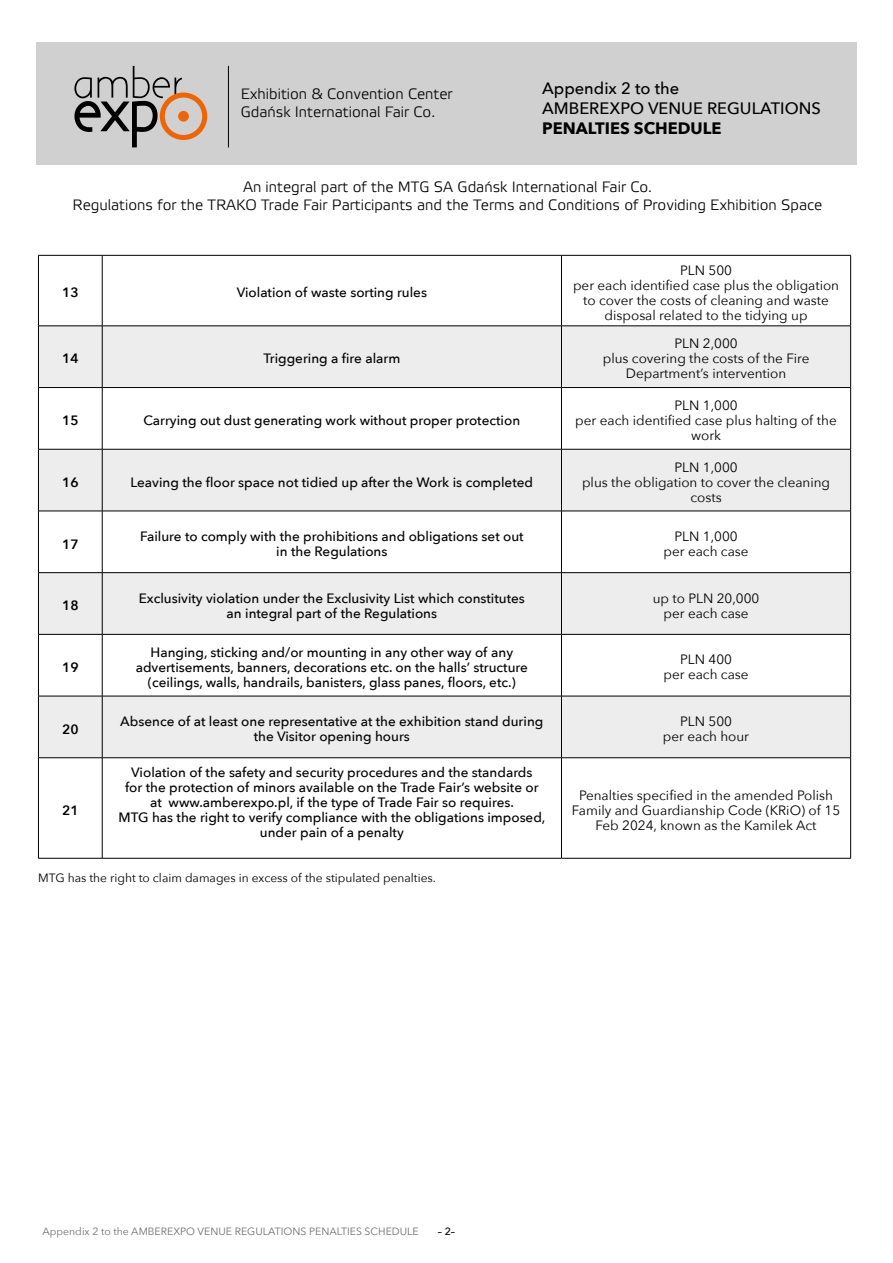
<style>
.page{position:relative;width:893px;height:1263px;background:#fff}
.page>*{position:absolute;margin:0;border:0;box-sizing:border-box;transform-origin:0 0}
.t1{font:500 16.5px/19.8px "Avenir Next";color:#000}
.t2{font:700 16.5px "Avenir Next";color:#000}
.t3{font:300 15px/18px "Etelka";color:#000}
.t4{font:500 13.5px/15px "Avenir Next";color:#000;text-align:center}
.t5{font:13.5px/15px "Avenir Next";color:#000;text-align:center}
.t6{font:600 13.5px "Avenir Next";color:#000}
.t7{font:12px "Avenir Next";color:#000}
.t8{font:10.5px "Avenir Next";color:#706f6f}
.t9{font:500 10.5px "Avenir Next";color:#000}
</style>
<div class="page">
<div style="left:36px;top:43px;width:821px;height:122px;background:#d0d0d0"></div>
<svg style="left:74px;top:66px;width:133px;height:81px"></svg>
<hr style="left:228px;top:66px;width:1px;height:81px;background:#000">
<svg style="left:39px;top:327px;width:811px;height:430px;fill:#ededed"></svg>
<hr style="left:38px;top:255px;width:64px;height:1px;background:#000">
<hr style="left:38px;top:255px;width:1px;height:71px;background:#000">
<hr style="left:102px;top:255px;width:459px;height:1px;background:#000">
<hr style="left:102px;top:255px;width:1px;height:71px;background:#000">
<hr style="left:561px;top:255px;width:290px;height:1px;background:#000">
<hr style="left:561px;top:255px;width:1px;height:71px;background:#000">
<hr style="left:850px;top:255px;width:1px;height:71px;background:#000">
<hr style="left:38px;top:326px;width:64px;height:1px;background:#000">
<hr style="left:38px;top:326px;width:1px;height:61px;background:#000">
<hr style="left:102px;top:326px;width:459px;height:1px;background:#000">
<hr style="left:102px;top:326px;width:1px;height:61px;background:#000">
<hr style="left:561px;top:326px;width:290px;height:1px;background:#000">
<hr style="left:561px;top:326px;width:1px;height:61px;background:#000">
<hr style="left:850px;top:326px;width:1px;height:61px;background:#000">
<hr style="left:38px;top:387px;width:64px;height:1px;background:#000">
<hr style="left:38px;top:388px;width:1px;height:61px;background:#000">
<hr style="left:102px;top:387px;width:459px;height:1px;background:#000">
<hr style="left:102px;top:388px;width:1px;height:61px;background:#000">
<hr style="left:561px;top:387px;width:290px;height:1px;background:#000">
<hr style="left:561px;top:388px;width:1px;height:61px;background:#000">
<hr style="left:850px;top:388px;width:1px;height:61px;background:#000">
<hr style="left:38px;top:449px;width:64px;height:1px;background:#000">
<hr style="left:38px;top:449px;width:1px;height:62px;background:#000">
<hr style="left:102px;top:449px;width:459px;height:1px;background:#000">
<hr style="left:102px;top:449px;width:1px;height:62px;background:#000">
<hr style="left:561px;top:449px;width:290px;height:1px;background:#000">
<hr style="left:561px;top:449px;width:1px;height:62px;background:#000">
<hr style="left:850px;top:449px;width:1px;height:62px;background:#000">
<hr style="left:38px;top:511px;width:64px;height:1px;background:#000">
<hr style="left:38px;top:511px;width:1px;height:61px;background:#000">
<hr style="left:102px;top:511px;width:459px;height:1px;background:#000">
<hr style="left:102px;top:511px;width:1px;height:61px;background:#000">
<hr style="left:561px;top:511px;width:290px;height:1px;background:#000">
<hr style="left:561px;top:511px;width:1px;height:61px;background:#000">
<hr style="left:850px;top:511px;width:1px;height:61px;background:#000">
<hr style="left:38px;top:572px;width:64px;height:1px;background:#000">
<hr style="left:38px;top:573px;width:1px;height:61px;background:#000">
<hr style="left:102px;top:572px;width:459px;height:1px;background:#000">
<hr style="left:102px;top:573px;width:1px;height:61px;background:#000">
<hr style="left:561px;top:572px;width:290px;height:1px;background:#000">
<hr style="left:561px;top:573px;width:1px;height:61px;background:#000">
<hr style="left:850px;top:573px;width:1px;height:61px;background:#000">
<hr style="left:38px;top:634px;width:64px;height:1px;background:#000">
<hr style="left:38px;top:634px;width:1px;height:62px;background:#000">
<hr style="left:102px;top:634px;width:459px;height:1px;background:#000">
<hr style="left:102px;top:634px;width:1px;height:62px;background:#000">
<hr style="left:561px;top:634px;width:290px;height:1px;background:#000">
<hr style="left:561px;top:634px;width:1px;height:62px;background:#000">
<hr style="left:850px;top:634px;width:1px;height:62px;background:#000">
<hr style="left:38px;top:696px;width:64px;height:1px;background:#000">
<hr style="left:38px;top:696px;width:1px;height:61px;background:#000">
<hr style="left:102px;top:696px;width:459px;height:1px;background:#000">
<hr style="left:102px;top:696px;width:1px;height:61px;background:#000">
<hr style="left:561px;top:696px;width:290px;height:1px;background:#000">
<hr style="left:561px;top:696px;width:1px;height:61px;background:#000">
<hr style="left:850px;top:696px;width:1px;height:61px;background:#000">
<hr style="left:38px;top:757px;width:64px;height:1px;background:#000">
<hr style="left:38px;top:758px;width:1px;height:100px;background:#000">
<hr style="left:102px;top:757px;width:459px;height:1px;background:#000">
<hr style="left:102px;top:758px;width:1px;height:100px;background:#000">
<hr style="left:561px;top:757px;width:290px;height:1px;background:#000">
<hr style="left:561px;top:758px;width:1px;height:100px;background:#000">
<hr style="left:850px;top:758px;width:1px;height:100px;background:#000">
<hr style="left:38px;top:858px;width:64px;height:1px;background:#000">
<hr style="left:102px;top:858px;width:459px;height:1px;background:#000">
<hr style="left:561px;top:858px;width:290px;height:1px;background:#000">
<p class="t3" style="left:241px;top:85px;width:214px">Exhibition &amp; Convention Center<br>Gdańsk International Fair Co.</p>
<p class="t1" style="left:542px;top:78px;width:280px">Appendix 2 to the<br>AMBEREXPO VENUE REGULATIONS</p>
<p class="t2" style="left:542px;top:114px;width:181px">PENALTIES SCHEDULE</p>
<p class="t3" style="left:73px;top:178px;width:751px;text-align:center">An integral part of the MTG SA Gdańsk International Fair Co.<br>Regulations for the TRAKO Trade Fair Participants and the Terms and Conditions of Providing Exhibition Space</p>
<p class="t6" style="left:62px;top:281px;width:18px">13</p>
<p class="t4" style="left:237px;top:285px;width:192px">Violation of waste sorting rules</p>
<p class="t6" style="left:62px;top:347px;width:18px">14</p>
<p class="t4" style="left:263px;top:351px;width:138px">Triggering a fire alarm</p>
<p class="t6" style="left:62px;top:409px;width:18px">15</p>
<p class="t4" style="left:144px;top:412px;width:378px">Carrying out dust generating work without proper protection</p>
<p class="t6" style="left:62px;top:470px;width:18px">16</p>
<p class="t4" style="left:131px;top:474px;width:404px">Leaving the floor space not tidied up after the Work is completed</p>
<p class="t5" style="left:573px;top:262px;width:268px">PLN 500<br>per each identified case plus the obligation to cover the costs of cleaning and waste disposal related to the tidying up</p>
<p class="t5" style="left:603px;top:336px;width:208px">PLN 2,000<br>plus covering the costs of the Fire<br>Department’s intervention</p>
<p class="t5" style="left:575px;top:397px;width:263px">PLN 1,000<br>per each identified case plus halting of the work</p>
<p class="t5" style="left:582px;top:459px;width:250px">PLN 1,000<br>plus the obligation to cover the cleaning costs</p>
<p class="t6" style="left:62px;top:532px;width:18px">17</p>
<p class="t4" style="left:140px;top:528px;width:385px">Failure to comply with the prohibitions and obligations set out in the Regulations</p>
<p class="t5" style="left:664px;top:528px;width:87px">PLN 1,000 per each case</p>
<p class="t6" style="left:62px;top:594px;width:18px">18</p>
<p class="t4" style="left:139px;top:590px;width:388px">Exclusivity violation under the Exclusivity List which constitutes an integral part of the Regulations</p>
<p class="t5" style="left:653px;top:590px;width:108px">up to PLN 20,000 per each case</p>
<p class="t6" style="left:62px;top:656px;width:18px">19</p>
<p class="t4" style="left:136px;top:644px;width:394px">Hanging, sticking and/or mounting in any other way of any advertisements, banners, decorations etc. on the halls’ structure (ceilings, walls, handrails, banisters, glass panes, floors, etc.)</p>
<p class="t5" style="left:663px;top:652px;width:87px">PLN 400<br>per each case</p>
<p class="t6" style="left:62px;top:717px;width:18px">20</p>
<p class="t4" style="left:120px;top:713px;width:425px">Absence of at least one representative at the exhibition stand during the Visitor opening hours</p>
<p class="t5" style="left:663px;top:713px;width:88px">PLN 500<br>per each hour</p>
<p class="t6" style="left:62px;top:798px;width:18px">21</p>
<p class="t4" style="left:119px;top:764px;width:428px">Violation of the safety and security procedures and the standards<br>for the protection of minors available on the Trade Fair’s website or at www.amberexpo.pl, if the type of Trade Fair so requires.<br>MTG has the right to verify compliance with the obligations imposed, under pain of a penalty</p>
<p class="t7" style="left:38px;top:868px;width:399px">MTG has the right to claim damages in excess of the stipulated penalties.</p>
<p class="t5" style="left:572px;top:787px;width:270px">Penalties specified in the amended Polish<br>Family and Guardianship Code (KRiO) of 15<br>Feb 2024, known as the Kamilek Act</p>
<p class="t8" style="left:43px;top:1223px;width:378px">Appendix 2 to the AMBEREXPO VENUE REGULATIONS PENALTIES SCHEDULE</p>
<p class="t9" style="left:438px;top:1222px;width:19px">– 2–</p>
</div>
